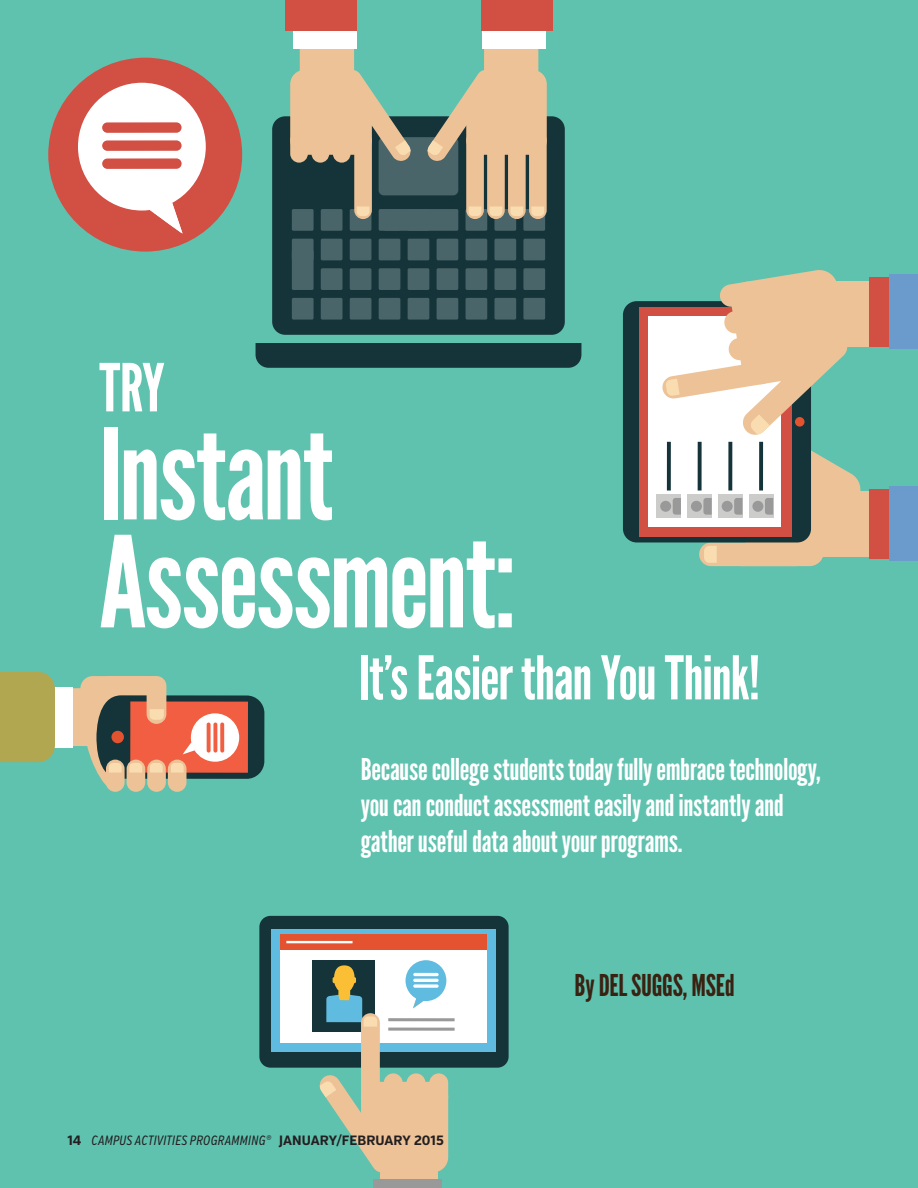
<style>
.page{position:relative;width:918px;height:1188px;background:#5fc2af}
.page>*{position:absolute;margin:0;border:0;box-sizing:border-box;transform-origin:0 0}
.Basic_Minion_Body{font:126px "League Gothic";letter-spacing:-.02em;color:#fff}
.Basic_Minion_Body-2{font:66px "League Gothic";color:#fff}
.Basic_Minion_Body-3{font:60px "League Gothic";letter-spacing:-.02em;color:#fff}
.Basic_Minion_Body-4{font:30px/36px "League Gothic";letter-spacing:-.01em;color:#fff}
.Basic_Minion_Body-5{font:30px "League Gothic";letter-spacing:-.01em;color:#3a2111}
.t1{font:italic 13.5px "Verb Comp";letter-spacing:.005em;color:#231f20}
.s1{font-family:"Verb Cond";font-weight:700;font-style:normal}
</style>
<div class="page">
<div style="left:259px;top:916px;width:250px;height:152px;background:#15343a;border-radius:11px"></div>
<div style="left:272px;top:929px;width:224px;height:123px;background:#5fbbdf"></div>
<div style="left:281px;top:949px;width:206px;height:93px;background:#fff"></div>
<div style="left:313px;top:960px;width:62px;height:72px;background:#15343a"></div>
<div style="left:281px;top:935px;width:206px;height:15px;background:#e4532f"></div>
<hr style="left:286px;top:941px;width:67px;height:2px;background:#fff">
<svg style="left:406px;top:960px;width:40px;height:49px"></svg>
<hr style="left:388px;top:1028px;width:67px;height:3px;background:#999">
<hr style="left:388px;top:1018px;width:67px;height:3px;background:#999">
<div style="left:361px;top:1013px;width:19px;height:94px;background:#edc297;border-radius:9px"></div>
<svg style="left:326px;top:965px;width:51px;height:62px"></svg>
<svg style="left:319px;top:1074px;width:129px;height:114px"></svg>
<div style="left:374px;top:1179px;width:68px;height:9px;background:#999"></div>
<div style="left:272px;top:116px;width:293px;height:219px;background:#15343a;border-radius:13px"></div>
<div style="left:523px;top:298px;width:22px;height:22px;background:#4a6569;border-radius:2px"></div>
<div style="left:494px;top:298px;width:22px;height:22px;background:#4a6569;border-radius:2px"></div>
<div style="left:466px;top:298px;width:21px;height:22px;background:#4a6569;border-radius:2px"></div>
<div style="left:437px;top:298px;width:21px;height:22px;background:#4a6569;border-radius:2px"></div>
<div style="left:408px;top:298px;width:21px;height:22px;background:#4a6569;border-radius:2px"></div>
<div style="left:379px;top:298px;width:21px;height:22px;background:#4a6569;border-radius:2px"></div>
<div style="left:350px;top:298px;width:21px;height:22px;background:#4a6569;border-radius:2px"></div>
<div style="left:321px;top:298px;width:22px;height:22px;background:#4a6569;border-radius:2px"></div>
<div style="left:292px;top:298px;width:22px;height:22px;background:#4a6569;border-radius:2px"></div>
<div style="left:523px;top:268px;width:22px;height:22px;background:#4a6569;border-radius:2px"></div>
<div style="left:494px;top:268px;width:22px;height:22px;background:#4a6569;border-radius:2px"></div>
<div style="left:466px;top:268px;width:21px;height:22px;background:#4a6569;border-radius:2px"></div>
<div style="left:437px;top:268px;width:21px;height:22px;background:#4a6569;border-radius:2px"></div>
<div style="left:408px;top:268px;width:21px;height:22px;background:#4a6569;border-radius:2px"></div>
<div style="left:379px;top:268px;width:21px;height:22px;background:#4a6569;border-radius:2px"></div>
<div style="left:350px;top:268px;width:21px;height:22px;background:#4a6569;border-radius:2px"></div>
<div style="left:321px;top:268px;width:22px;height:22px;background:#4a6569;border-radius:2px"></div>
<div style="left:292px;top:250px;width:22px;height:40px;background:#4a6569;border-radius:2px"></div>
<div style="left:523px;top:239px;width:22px;height:21px;background:#4a6569;border-radius:2px"></div>
<div style="left:494px;top:239px;width:22px;height:21px;background:#4a6569;border-radius:2px"></div>
<div style="left:466px;top:239px;width:21px;height:21px;background:#4a6569;border-radius:2px"></div>
<div style="left:437px;top:239px;width:21px;height:21px;background:#4a6569;border-radius:2px"></div>
<div style="left:408px;top:239px;width:21px;height:21px;background:#4a6569;border-radius:2px"></div>
<div style="left:379px;top:239px;width:21px;height:21px;background:#4a6569;border-radius:2px"></div>
<div style="left:350px;top:239px;width:21px;height:21px;background:#4a6569;border-radius:2px"></div>
<div style="left:321px;top:239px;width:22px;height:21px;background:#4a6569;border-radius:2px"></div>
<div style="left:292px;top:239px;width:22px;height:21px;background:#4a6569;border-radius:2px"></div>
<div style="left:523px;top:209px;width:22px;height:22px;background:#4a6569;border-radius:2px"></div>
<div style="left:494px;top:209px;width:22px;height:22px;background:#4a6569;border-radius:2px"></div>
<div style="left:466px;top:209px;width:21px;height:22px;background:#4a6569;border-radius:2px"></div>
<div style="left:384px;top:209px;width:74px;height:22px;background:#4a6569;border-radius:2px"></div>
<div style="left:379px;top:209px;width:21px;height:22px;background:#4a6569;border-radius:2px"></div>
<div style="left:350px;top:209px;width:21px;height:22px;background:#4a6569;border-radius:2px"></div>
<div style="left:321px;top:209px;width:22px;height:22px;background:#4a6569;border-radius:2px"></div>
<div style="left:292px;top:209px;width:22px;height:22px;background:#4a6569;border-radius:2px"></div>
<div style="left:379px;top:137px;width:79px;height:58px;background:#4a6569;border-radius:5px"></div>
<div style="left:256px;top:343px;width:325px;height:25px;background:#15343a"></div>
<div style="left:354px;top:131px;width:18px;height:88px;background:#edc297;border-radius:9px"></div>
<svg style="left:357px;top:206px;width:12px;height:10px"></svg>
<svg style="left:290px;top:49px;width:122px;height:113px"></svg>
<div style="left:466px;top:131px;width:18px;height:88px;background:#edc297;border-radius:9px"></div>
<svg style="left:469px;top:206px;width:12px;height:10px"></svg>
<div style="left:487px;top:131px;width:18px;height:88px;background:#edc297;border-radius:9px"></div>
<svg style="left:490px;top:206px;width:12px;height:10px"></svg>
<div style="left:508px;top:131px;width:18px;height:88px;background:#edc297;border-radius:9px"></div>
<svg style="left:510px;top:206px;width:13px;height:10px"></svg>
<div style="left:529px;top:131px;width:18px;height:88px;background:#edc297;border-radius:9px"></div>
<svg style="left:531px;top:206px;width:13px;height:10px"></svg>
<svg style="left:426px;top:49px;width:121px;height:113px"></svg>
<div style="left:293px;top:28px;width:64px;height:21px;background:#fff"></div>
<div style="left:286px;top:0;width:71px;height:30px;background:#d24f44"></div>
<div style="left:482px;top:28px;width:64px;height:21px;background:#fff"></div>
<div style="left:482px;top:0;width:71px;height:30px;background:#d24f44"></div>
<svg style="left:106px;top:760px;width:19px;height:32px"></svg>
<div style="left:127px;top:760px;width:18px;height:32px;background:#edc297;border-radius:9px"></div>
<svg style="left:147px;top:760px;width:19px;height:32px"></svg>
<svg style="left:168px;top:760px;width:18px;height:32px"></svg>
<svg style="left:0;top:672px;width:264px;height:117px"></svg>
<div style="left:623px;top:301px;width:188px;height:241px;background:#15343a;border-radius:14px"></div>
<div style="left:639px;top:307px;width:152px;height:229px;background:#d24f44"></div>
<div style="left:648px;top:316px;width:133px;height:211px;background:#fff"></div>
<svg style="left:667px;top:442px;width:4px;height:49px"></svg>
<div style="left:657px;top:494px;width:24px;height:24px;background:#cccccb"></div>
<div style="left:660px;top:501px;width:11px;height:11px;background:#999;border-radius:50%"></div>
<svg style="left:673px;top:498px;width:8px;height:17px"></svg>
<hr style="left:698px;top:442px;width:4px;height:49px;background:#15343a">
<div style="left:688px;top:494px;width:24px;height:24px;background:#cccccb"></div>
<div style="left:691px;top:501px;width:11px;height:11px;background:#999;border-radius:50%"></div>
<svg style="left:699px;top:444px;width:164px;height:123px"></svg>
<svg style="left:662px;top:270px;width:186px;height:166px"></svg>
<div style="left:813px;top:281px;width:90px;height:65px;background:#edc297"></div>
<div style="left:869px;top:277px;width:23px;height:70px;background:#d24f44"></div>
<div style="left:890px;top:274px;width:28px;height:75px;background:#6a9bcc"></div>
<div style="left:818px;top:491px;width:90px;height:65px;background:#edc297"></div>
<div style="left:869px;top:489px;width:23px;height:70px;background:#d24f44"></div>
<div style="left:890px;top:486px;width:28px;height:75px;background:#6a9bcc"></div>
<div style="left:48px;top:58px;width:194px;height:194px;background:#d24f44;border-radius:50%"></div>
<svg style="left:78px;top:83px;width:128px;height:152px"></svg>
<p class="Basic_Minion_Body-2" style="left:99px;top:349px;width:67px">TRY</p>
<p class="Basic_Minion_Body" style="left:99px;top:399px;width:236px">Instant</p>
<p class="Basic_Minion_Body" style="left:99px;top:507px;width:418px">Assessment:</p>
<p class="Basic_Minion_Body-3" style="left:359px;top:642px;width:403px">It’s Easier than You Think!</p>
<p class="Basic_Minion_Body-4" style="left:361px;top:752px;width:462px">Because college students today fully embrace technology, you can conduct assessment easily and instantly and gather useful data about your programs.</p>
<p class="t1" style="left:68px;top:1132px;width:378px"><span class="s1">14</span> CAMPUS ACTIVITIES PROGRAMMING® <span class="s1">JANUARY/FEBRUARY 2015</span></p>
<p class="Basic_Minion_Body-5" style="left:575px;top:968px;width:162px">By DEL SUGGS, MSEd</p>
</div>
